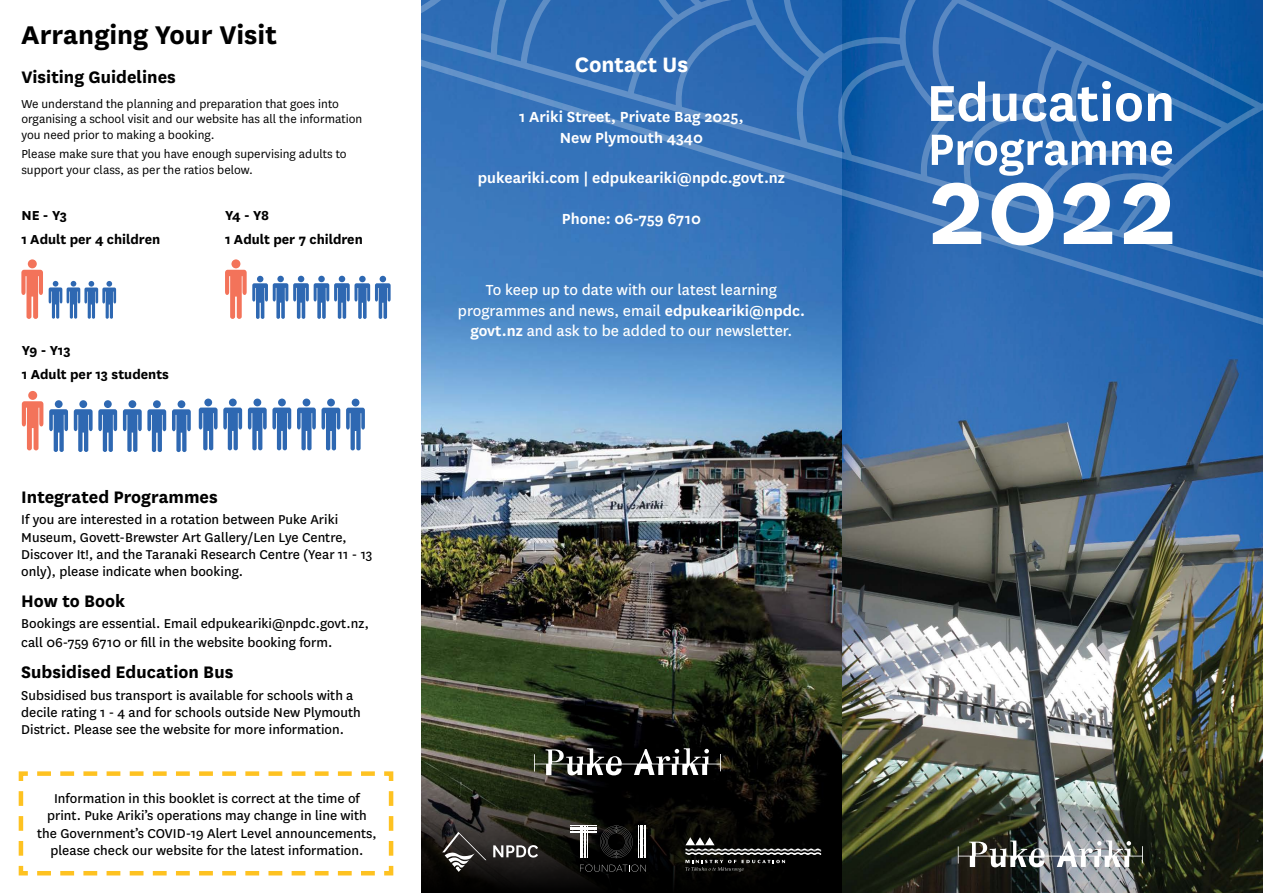
<style>
.page{position:relative;width:1263px;height:893px;background:#fff}
.page>*{position:absolute;margin:0;border:0;box-sizing:border-box;transform-origin:0 0}
.t1{font:700 30px "National";color:#000}
.t2{font:700 24.45px "National";color:#fff}
.t3{font:700 19.5px "National";color:#000}
.t4{font:17.1px/20.5px "National";color:#fff;text-align:center}
.t5{font:600 17.1px/20.5px "National";color:#fff;text-align:center}
.t6{font:700 15.15px/23.9px "National";color:#000}
.t7{font:15px/17.2px "National";color:#000}
.t8{font:13.5px/15.6px "National";color:#000}
.s1{font-weight:600}
</style>
<div class="page">
<img style="left:21px;top:0;width:1242px;height:893px">
<svg style="left:932px;top:183px;width:240px;height:62px"></svg>
<svg style="left:931px;top:81px;width:240px;height:41px"></svg>
<svg style="left:932px;top:135px;width:240px;height:41px"></svg>
<img style="left:958px;top:840px;width:185px;height:27px">
<svg style="left:685px;top:837px;width:136px;height:35px"></svg>
<svg style="left:442px;top:832px;width:44px;height:40px"></svg>
<svg style="left:493px;top:845px;width:45px;height:12px"></svg>
<svg style="left:534px;top:748px;width:187px;height:27px"></svg>
<svg style="left:49px;top:281px;width:67px;height:38px"></svg>
<div style="left:28px;top:259px;width:9px;height:9px;background:#f3735a;border-radius:50%"></div>
<svg style="left:21px;top:270px;width:22px;height:49px"></svg>
<div style="left:231px;top:259px;width:9px;height:9px;background:#f3735a;border-radius:50%"></div>
<svg style="left:225px;top:270px;width:166px;height:49px"></svg>
<div style="left:55px;top:400px;width:8px;height:8px;background:#2e68b2;border-radius:50%"></div>
<svg style="left:49px;top:409px;width:19px;height:43px"></svg>
<div style="left:79px;top:400px;width:8px;height:8px;background:#2e68b2;border-radius:50%"></div>
<div style="left:104px;top:400px;width:8px;height:8px;background:#2e68b2;border-radius:50%"></div>
<svg style="left:74px;top:409px;width:43px;height:43px"></svg>
<div style="left:128px;top:400px;width:8px;height:8px;background:#2e68b2;border-radius:50%"></div>
<div style="left:153px;top:400px;width:8px;height:8px;background:#2e68b2;border-radius:50%"></div>
<svg style="left:123px;top:409px;width:43px;height:43px"></svg>
<div style="left:178px;top:400px;width:7px;height:8px;background:#2e68b2;border-radius:50%"></div>
<svg style="left:172px;top:409px;width:19px;height:43px"></svg>
<div style="left:229px;top:399px;width:8px;height:7px;background:#2e68b2;border-radius:50%"></div>
<div style="left:204px;top:399px;width:8px;height:7px;background:#2e68b2;border-radius:50%"></div>
<svg style="left:199px;top:408px;width:43px;height:42px"></svg>
<div style="left:253px;top:399px;width:8px;height:7px;background:#2e68b2;border-radius:50%"></div>
<div style="left:278px;top:399px;width:8px;height:7px;background:#2e68b2;border-radius:50%"></div>
<svg style="left:248px;top:408px;width:43px;height:42px"></svg>
<div style="left:303px;top:399px;width:7px;height:7px;background:#2e68b2;border-radius:50%"></div>
<div style="left:327px;top:399px;width:8px;height:7px;background:#2e68b2;border-radius:50%"></div>
<svg style="left:297px;top:408px;width:43px;height:42px"></svg>
<div style="left:352px;top:399px;width:7px;height:7px;background:#2e68b2;border-radius:50%"></div>
<svg style="left:346px;top:408px;width:19px;height:42px"></svg>
<div style="left:28px;top:391px;width:9px;height:9px;background:#f3735a;border-radius:50%"></div>
<svg style="left:22px;top:401px;width:21px;height:49px"></svg>
<svg style="left:18px;top:769px;width:378px;height:109px"></svg>
<svg style="left:580px;top:865px;width:66px;height:7px"></svg>
<hr style="left:646px;top:826px;width:1px;height:32px;background:#fff">
<svg style="left:570px;top:826px;width:76px;height:32px"></svg>
<h1 class="t1" style="left:21px;top:13px;width:257px">Arranging Your Visit</h1>
<h3 class="t3" style="left:21px;top:64px;width:156px">Visiting Guidelines</h3>
<p class="t8" style="left:21px;top:95px;width:342px">We understand the planning and preparation that goes into organising a school visit and our website has all the information you need prior to making a booking.</p>
<p class="t8" style="left:21px;top:146px;width:327px">Please make sure that you have enough supervising adults to support your class, as per the ratios below.</p>
<p class="t6" style="left:21px;top:203px;width:140px">NE - Y3<br>1 Adult per 4 children</p>
<p class="t6" style="left:225px;top:203px;width:139px">Y4 - Y8<br>1 Adult per 7 children</p>
<p class="t6" style="left:22px;top:337px;width:149px">Y9 - Y13<br>1 Adult per 13 students</p>
<h3 class="t3" style="left:21px;top:483px;width:198px">Integrated Programmes</h3>
<p class="t7" style="left:21px;top:510px;width:353px">If you are interested in a rotation between Puke Ariki Museum, Govett-Brewster Art Gallery/Len Lye Centre, Discover It!, and the Taranaki Research Centre (Year 11 - 13 only), please indicate when booking.</p>
<h3 class="t3" style="left:21px;top:587px;width:106px">How to Book</h3>
<p class="t7" style="left:21px;top:614px;width:349px;line-height:18.9px">Bookings are essential. Email edpukeariki@npdc.govt.nz, call 06-759 6710 or fill in the website booking form.</p>
<h3 class="t3" style="left:21px;top:659px;width:214px">Subsidised Education Bus</h3>
<p class="t7" style="left:21px;top:686px;width:341px">Subsidised bus transport is available for schools with a decile rating 1 - 4 and for schools outside New Plymouth<br>District. Please see the website for more information.</p>
<p class="t7" style="left:37px;top:789px;width:341px;text-align:center">Information in this booklet is correct at the time of print. Puke Ariki’s operations may change in line with the Government’s COVID-19 Alert Level announcements, please check our website for the latest information.</p>
<h2 class="t2" style="left:575px;top:47px;width:115px">Contact Us</h2>
<p class="t5" style="left:519px;top:105px;width:226px">1 Ariki Street, Private Bag 2025,<br>New Plymouth 4340</p>
<p class="t5" style="left:478px;top:167px;width:309px">pukeariki.com | edpukeariki@npdc.govt.nz</p>
<p class="t5" style="left:562px;top:208px;width:141px">Phone: 06-759 6710</p>
<p class="t4" style="left:458px;top:279px;width:349px">To keep up to date with our latest learning programmes and news, email <span class="s1">edpukeariki@npdc. govt.nz</span> and ask to be added to our newsletter.</p>
</div>
